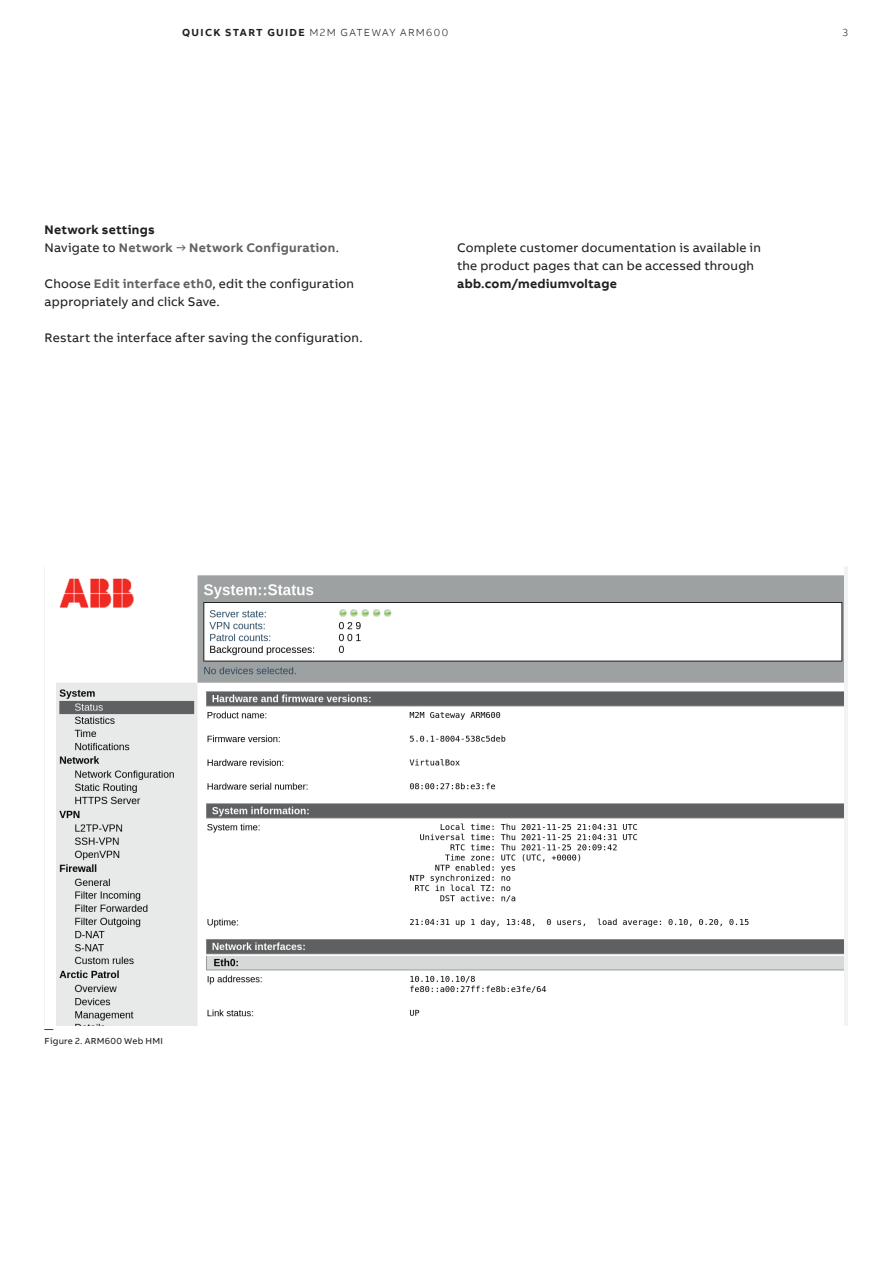
<style>
.page{position:relative;width:893px;height:1263px;background:#fff}
.page>*{position:absolute;margin:0;border:0;box-sizing:border-box;transform-origin:0 0}
.t1{font:12.75px/18px "AB Bvoice";letter-spacing:.015em;color:#231f20}
.t2{font:700 12.75px/18px "AB Bvoice";letter-spacing:.02em;color:#636366}
.t3{font:700 12.75px "AB Bvoice";letter-spacing:.02em;color:#231f20}
.t4{font:300 10.5px "AB Bvoice";letter-spacing:.13em;color:#231f20}
.t5{font:9px/12px "AB Bvoice";letter-spacing:.03em;color:#231f20}
.s1{font-weight:700}
.s2{color:#231f20}
.s3{font-weight:400;color:#231f20}
.s4{font-weight:700;color:#636366}
</style>
<div class="page">
<img style="left:56px;top:575px;width:787px;height:451px">
<p class="t4" style="left:182px;top:26px;width:268px"><span class="s1">QUICK START GUIDE</span> M2M GATEWAY ARM600</p>
<p class="t4" style="left:843px;top:26px;width:7px">3</p>
<p class="t2" style="left:45px;top:220px;width:296px"><span class="s2">Network settings<br></span><span class="s3">Navigate to</span> Network → Network Configuration<span class="s3">.</span></p>
<p class="t1" style="left:45px;top:274px;width:311px">Choose <span class="s4">Edit interface eth0</span>, edit the configuration appropriately and click Save.</p>
<p class="t1" style="left:45px;top:328px;width:320px">Restart the interface after saving the configuration.</p>
<p class="t1" style="left:457px;top:238px;width:305px">Complete customer documentation is available in the product pages that can be accessed through</p>
<p class="t3" style="left:457px;top:275px;width:161px">abb.com/mediumvoltage</p>
<p class="t5" style="left:45px;top:1023px;width:120px">—<br>Figure 2. ARM600 Web HMI</p>
</div>
